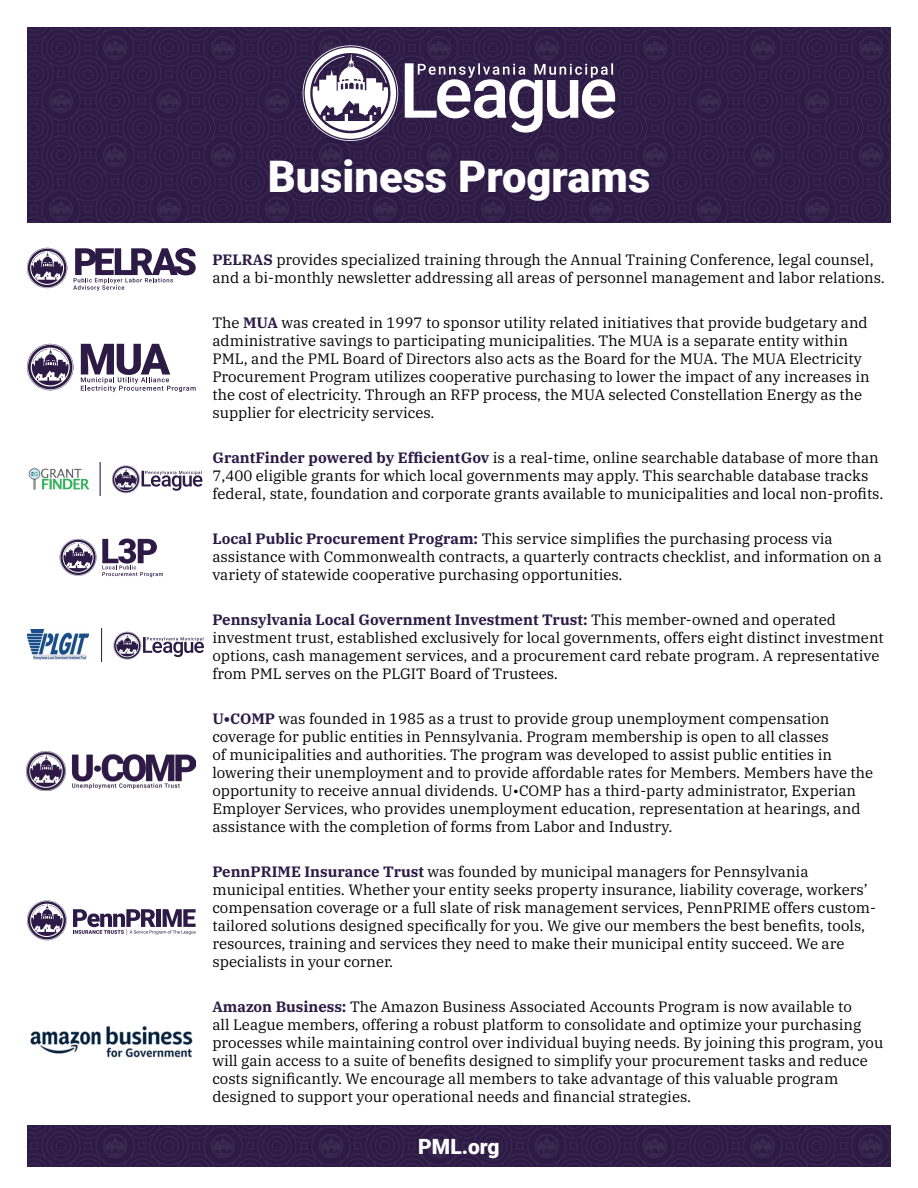
<style>
.page{position:relative;width:918px;height:1188px;background:#fff}
.page>*{position:absolute;margin:0;border:0;box-sizing:border-box;transform-origin:0 0}
.t1{font:900 43.5px "Roboto";color:#fff}
.t2{font:900 21px "Roboto";color:#fff}
.t3{font:15px/18px "IBM Plex Serif";color:#000}
.s1{font-weight:700;color:#2d1b46}
</style>
<div class="page">
<div style="left:27px;top:27px;width:864px;height:195px;background:linear-gradient(to right,#301e49,#301f49)"></div>
<div style="left:27px;top:1126px;width:864px;height:41px;background:linear-gradient(to right,#301f49,#301f49)"></div>
<svg style="left:73px;top:248px;width:123px;height:43px"></svg>
<svg style="left:27px;top:248px;width:40px;height:40px"></svg>
<img style="left:27px;top:751px;width:169px;height:40px">
<svg style="left:27px;top:344px;width:46px;height:46px"></svg>
<svg style="left:81px;top:344px;width:115px;height:48px"></svg>
<hr style="left:101px;top:629px;width:1px;height:33px;background:#2e1a46">
<svg style="left:114px;top:632px;width:90px;height:27px"></svg>
<img style="left:27px;top:630px;width:61px;height:30px">
<svg style="left:60px;top:539px;width:103px;height:38px"></svg>
<svg style="left:405px;top:63px;width:210px;height:70px"></svg>
<svg style="left:303px;top:45px;width:95px;height:96px"></svg>
<img style="left:28px;top:468px;width:62px;height:22px">
<hr style="left:100px;top:462px;width:1px;height:33px;background:#2e1a46">
<svg style="left:112px;top:465px;width:90px;height:28px"></svg>
<svg style="left:73px;top:909px;width:123px;height:26px"></svg>
<svg style="left:27px;top:900px;width:40px;height:40px"></svg>
<img style="left:30px;top:1026px;width:163px;height:32px">
<h1 class="t1" style="left:268px;top:146px;width:384px">Business Programs</h1>
<p class="t3" style="left:212px;top:249px;width:674px"><span class="s1">PELRAS</span> provides specialized training through the Annual Training Conference, legal counsel, and a bi-monthly newsletter addressing all areas of personnel management and labor relations.</p>
<p class="t3" style="left:212px;top:312px;width:659px">The <span class="s1">MUA</span> was created in 1997 to sponsor utility related initiatives that provide budgetary and administrative savings to participating municipalities. The MUA is a separate entity within PML, and the PML Board of Directors also acts as the Board for the MUA. The MUA Electricity Procurement Program utilizes cooperative purchasing to lower the impact of any increases in the cost of electricity. Through an RFP process, the MUA selected Constellation Energy as the supplier for electricity services.</p>
<p class="t3" style="left:212px;top:447px;width:672px"><span class="s1">GrantFinder powered by EfficientGov</span> is a real-time, online searchable database of more than<br>7,400 eligible grants for which local governments may apply. This searchable database tracks federal, state, foundation and corporate grants available to municipalities and local non-profits.</p>
<p class="t3" style="left:212px;top:528px;width:671px"><span class="s1">Local Public Procurement Program:</span> This service simplifies the purchasing process via assistance with Commonwealth contracts, a quarterly contracts checklist, and information on a variety of statewide cooperative purchasing opportunities.</p>
<p class="t3" style="left:212px;top:609px;width:673px"><span class="s1">Pennsylvania Local Government Investment Trust:</span> This member-owned and operated investment trust, established exclusively for local governments, offers eight distinct investment options, cash management services, and a procurement card rebate program. A representative from PML serves on the PLGIT Board of Trustees.</p>
<p class="t3" style="left:212px;top:708px;width:662px"><span class="s1">U•COMP</span> was founded in 1985 as a trust to provide group unemployment compensation coverage for public entities in Pennsylvania. Program membership is open to all classes<br>of municipalities and authorities. The program was developed to assist public entities in lowering their unemployment and to provide affordable rates for Members. Members have the opportunity to receive annual dividends. U•COMP has a third-party administrator, Experian Employer Services, who provides unemployment education, representation at hearings, and assistance with the completion of forms from Labor and Industry.</p>
<p class="t3" style="left:212px;top:861px;width:665px"><span class="s1">PennPRIME Insurance Trust</span> was founded by municipal managers for Pennsylvania municipal entities. Whether your entity seeks property insurance, liability coverage, workers’ compensation coverage or a full slate of risk management services, PennPRIME offers custom&shy;tailored solutions designed specifically for you. We give our members the best benefits, tools, resources, training and services they need to make their municipal entity succeed. We are specialists in your corner.</p>
<p class="t3" style="left:212px;top:996px;width:672px"><span class="s1">Amazon Business:</span> The Amazon Business Associated Accounts Program is now available to<br>all League members, offering a robust platform to consolidate and optimize your purchasing processes while maintaining control over individual buying needs. By joining this program, you will gain access to a suite of benefits designed to simplify your procurement tasks and reduce costs significantly. We encourage all members to take advantage of this valuable program designed to support your operational needs and financial strategies.</p>
<h2 class="t2" style="left:418px;top:1132px;width:83px">PML.org</h2>
</div>
